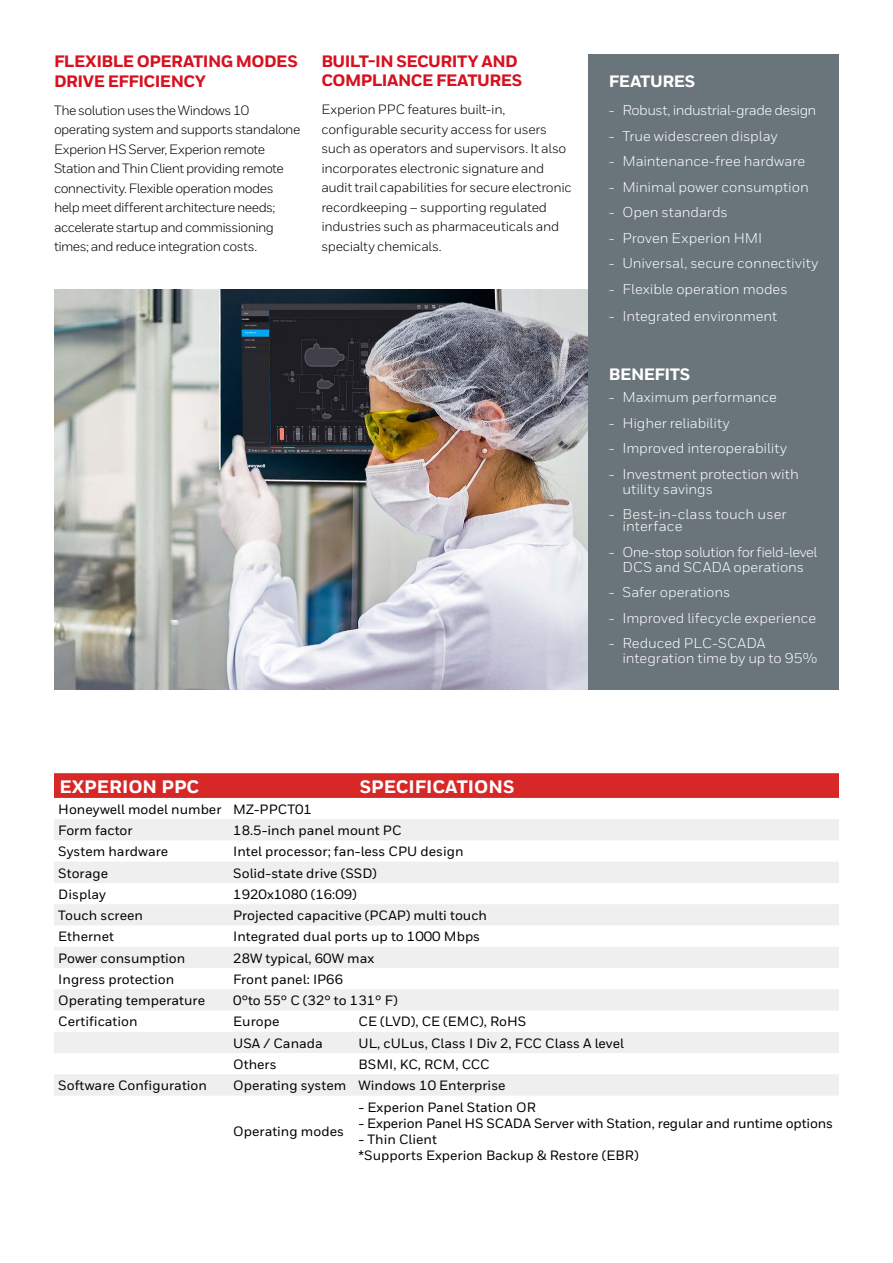
<style>
.page{position:relative;width:893px;height:1263px;background:#fff}
.page>*{position:absolute;margin:0;border:0;box-sizing:border-box;transform-origin:0 0}
.t1{font:800 18px "Honeywell Sans";color:#fff}
.t2{font:800 16.5px/19.5px "Honeywell Sans";letter-spacing:-.03em;color:#d61120}
.t3{font:800 16.5px "Honeywell Sans";letter-spacing:-.025em;color:#fff}
.t4{font:14.25px/15px "Honeywell Sans";letter-spacing:-.005em;color:#fff}
.t5{font:14.25px/15px "Honeywell Sans";letter-spacing:-.025em;color:#fff;text-align:center}
.t6{font:14.25px "Honeywell Sans";letter-spacing:-.035em;color:#fff}
.t7{font:500 13.5px/21.3px "Honeywell Sans";color:#000}
.t8{font:13.5px/19.5px "Honeywell Sans";letter-spacing:-.03em;color:#000}
</style>
<div class="page">
<svg style="left:54px;top:773px;width:785px;height:25px;background:#d82929"></svg>
<svg style="left:54px;top:819px;width:785px;height:277px;fill:#efeff0"></svg>
<img style="left:54px;top:290px;width:535px;height:399px">
<div style="left:589px;top:54px;width:250px;height:635px;background:#69747b"></div>
<p class="t2" style="left:54px;top:53px;width:245px">FLEXIBLE OPERATING MODES<br>DRIVE EFFICIENCY</p>
<p class="t8" style="left:54px;top:101px;width:248px">The solution uses the Windows 10 operating system and supports standalone Experion HS Server, Experion remote Station and Thin Client providing remote connectivity. Flexible operation modes help meet different architecture needs; accelerate startup and commissioning times; and reduce integration costs.</p>
<p class="t2" style="left:321px;top:52px;width:203px">BUILT-IN SECURITY AND<br>COMPLIANCE FEATURES</p>
<p class="t8" style="left:321px;top:100px;width:252px">Experion PPC features built-in, configurable security access for users such as operators and supervisors. It also incorporates electronic signature and audit trail capabilities for secure electronic recordkeeping – supporting regulated industries such as pharmaceuticals and specialty chemicals.</p>
<p class="t3" style="left:609px;top:71px;width:88px">FEATURES</p>
<p class="t6" style="left:609px;top:102px;width:209px">- Robust, industrial-grade design</p>
<p class="t4" style="left:609px;top:128px;width:170px">- True widescreen display</p>
<p class="t4" style="left:609px;top:154px;width:198px">- Maintenance-free hardware</p>
<p class="t4" style="left:609px;top:179px;width:201px">- Minimal power consumption</p>
<p class="t4" style="left:609px;top:205px;width:120px">- Open standards</p>
<p class="t4" style="left:609px;top:230px;width:155px">- Proven Experion HMI</p>
<p class="t4" style="left:609px;top:256px;width:211px">- Universal, secure connectivity</p>
<p class="t4" style="left:609px;top:281px;width:180px">- Flexible operation modes</p>
<p class="t4" style="left:609px;top:308px;width:170px">- Integrated environment</p>
<p class="t3" style="left:609px;top:364px;width:83px">BENEFITS</p>
<p class="t4" style="left:609px;top:390px;width:170px">- Maximum performance</p>
<p class="t4" style="left:609px;top:415px;width:122px">- Higher reliability</p>
<p class="t4" style="left:609px;top:441px;width:180px">- Improved interoperability</p>
<p class="t4" style="left:622px;top:466px;width:178px;text-indent:-13px">- Investment protection with utility savings</p>
<p class="t4" style="left:622px;top:508px;width:166px;line-height:12px;text-indent:-13px">- Best-in-class touch user interface</p>
<p class="t5" style="left:609px;top:544px;width:210px">- One-stop solution for field-level<br>DCS and SCADA operations</p>
<p class="t4" style="left:609px;top:585px;width:123px">- Safer operations</p>
<p class="t4" style="left:609px;top:610px;width:209px">- Improved lifecycle experience</p>
<p class="t4" style="left:622px;top:636px;width:196px;text-indent:-13px">- Reduced PLC-SCADA integration time by up to 95%</p>
<h1 class="t1" style="left:59px;top:775px;width:141px">EXPERION PPC</h1>
<h1 class="t1" style="left:360px;top:775px;width:156px">SPECIFICATIONS</h1>
<p class="t7" style="left:58px;top:799px;width:255px">Honeywell model number MZ-PPCT01<br>Form factor</p>
<p class="t7" style="left:233px;top:820px;width:170px">18.5-inch panel mount PC</p>
<p class="t7" style="left:58px;top:841px;width:111px">System hardware</p>
<p class="t7" style="left:233px;top:841px;width:232px">Intel processor; fan-less CPU design</p>
<p class="t7" style="left:58px;top:862px;width:51px">Storage</p>
<p class="t7" style="left:233px;top:862px;width:145px">Solid-state drive (SSD)</p>
<p class="t7" style="left:58px;top:884px;width:49px">Display</p>
<p class="t7" style="left:233px;top:884px;width:125px">1920x1080 (16:09)</p>
<p class="t7" style="left:58px;top:905px;width:86px">Touch screen</p>
<p class="t7" style="left:233px;top:905px;width:255px">Projected capacitive (PCAP) multi touch</p>
<p class="t7" style="left:58px;top:926px;width:57px">Ethernet</p>
<p class="t7" style="left:233px;top:926px;width:248px">Integrated dual ports up to 1000 Mbps</p>
<p class="t7" style="left:58px;top:947px;width:129px">Power consumption</p>
<p class="t7" style="left:233px;top:947px;width:142px">28W typical, 60W max</p>
<p class="t7" style="left:58px;top:969px;width:117px">Ingress protection</p>
<p class="t7" style="left:233px;top:969px;width:111px">Front panel: IP66</p>
<p class="t7" style="left:58px;top:990px;width:148px">Operating temperature</p>
<p class="t7" style="left:233px;top:990px;width:166px">0°to 55° C (32° to 131° F)</p>
<p class="t7" style="left:58px;top:1011px;width:81px">Certification</p>
<p class="t7" style="left:233px;top:1011px;width:48px">Europe</p>
<p class="t7" style="left:359px;top:1011px;width:169px">CE (LVD), CE (EMC), RoHS</p>
<p class="t7" style="left:233px;top:1033px;width:91px">USA / Canada</p>
<p class="t7" style="left:359px;top:1033px;width:267px">UL, cULus, Class I Div 2, FCC Class A level</p>
<p class="t7" style="left:233px;top:1054px;width:45px">Others</p>
<p class="t7" style="left:359px;top:1054px;width:132px">BSMI, KC, RCM, CCC</p>
<p class="t7" style="left:58px;top:1075px;width:150px">Software Configuration</p>
<p class="t7" style="left:233px;top:1075px;width:274px">Operating system Windows 10 Enterprise</p>
<p class="t7" style="left:233px;top:1121px;width:112px">Operating modes</p>
<p class="t7" style="left:359px;top:1096px;width:179px">- Experion Panel Station OR</p>
<p class="t7" style="left:359px;top:1112px;width:476px">- Experion Panel HS SCADA Server with Station, regular and runtime options</p>
<p class="t7" style="left:359px;top:1131px;width:282px;line-height:16.2px">- Thin Client<br>*Supports Experion Backup &amp; Restore (EBR)</p>
</div>
